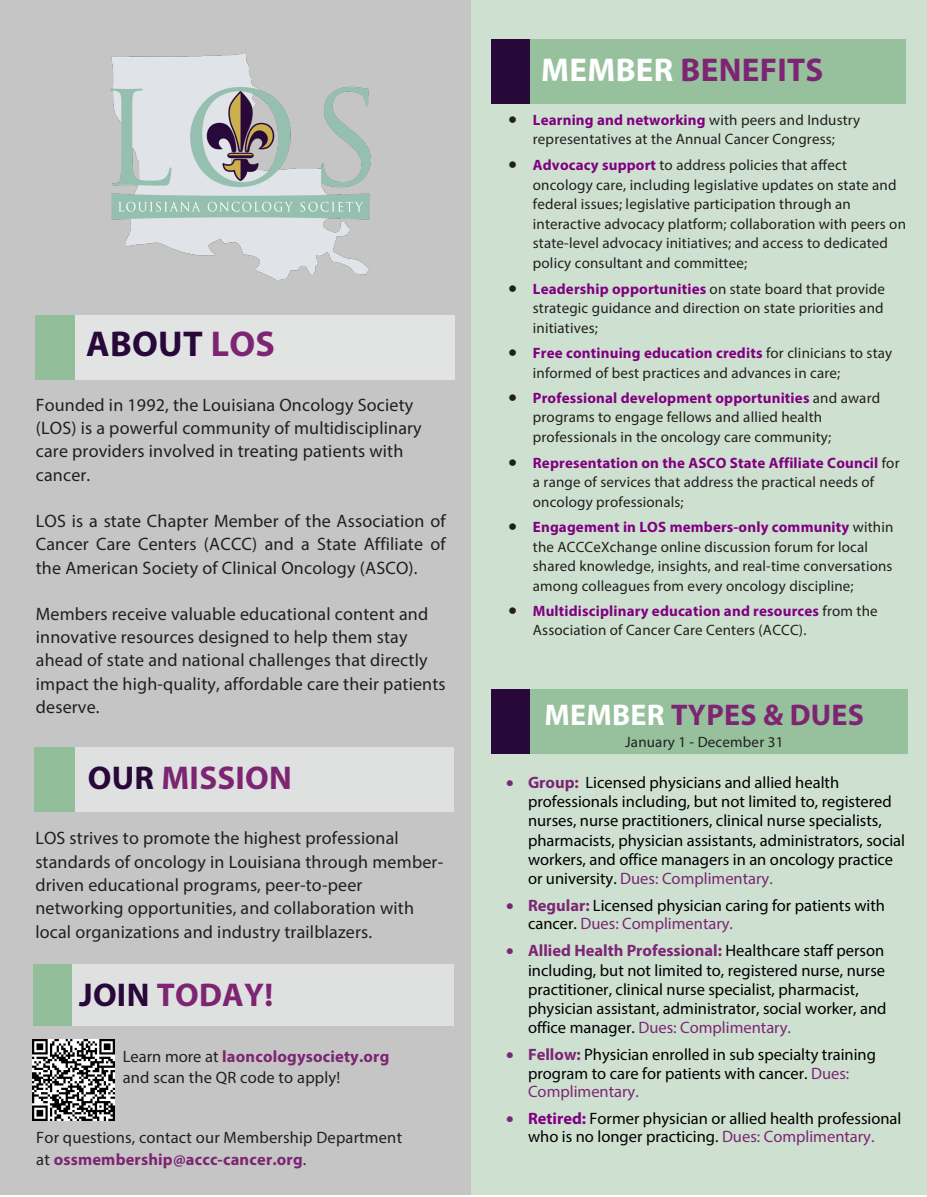
<style>
.page{position:relative;width:927px;height:1197px;background:#fff}
.page>*{position:absolute;margin:0;border:0;box-sizing:border-box;transform-origin:0 0}
.t1{font:700 36px "Myriad Pro";letter-spacing:.01em;color:#270839}
.t2{font:700 33px "Myriad Pro";letter-spacing:.01em;color:#7d2573}
.t3{font:700 30px "Myriad Pro";letter-spacing:.01em;color:#7d2573}
.t4{font:18px/23.4px "Myriad Pro";letter-spacing:.01em;color:#231f20}
.t5{font:16.5px/19.4px "Myriad Pro";color:#000}
.t6{font:16.5px/21.5px "Myriad Pro";letter-spacing:.01em;color:#231f20}
.t7{font:15px/19.5px "Myriad Pro";letter-spacing:.01em;color:#231f20}
.s1{color:#7d2573}
.s2{color:#270839}
.s3{font-weight:700;color:#7d2573}
.s4{color:#fff}
.s5{font-weight:700;color:#800080}
.s6{color:#7d2674}
.s7{font-weight:700;color:#7d2674}
</style>
<div class="page">
<div style="left:471px;top:0;width:456px;height:1195px;background:#cee1d1"></div>
<div style="left:0;top:0;width:471px;height:1195px;background:#c5c5c5"></div>
<div style="left:36px;top:315px;width:419px;height:64px;background:#e2e4e4"></div>
<div style="left:35px;top:747px;width:419px;height:65px;background:#e2e4e4"></div>
<div style="left:492px;top:39px;width:413px;height:65px;background:#93be9a"></div>
<div style="left:491px;top:39px;width:39px;height:65px;background:#270839"></div>
<div style="left:493px;top:689px;width:415px;height:64px;background:#93be9a"></div>
<div style="left:492px;top:689px;width:38px;height:64px;background:#270839"></div>
<div style="left:36px;top:315px;width:39px;height:64px;background:#93be9a"></div>
<div style="left:58px;top:964px;width:396px;height:61px;background:#e2e4e4"></div>
<div style="left:35px;top:747px;width:40px;height:65px;background:#93be9a"></div>
<div style="left:33px;top:964px;width:39px;height:61px;background:#93be9a"></div>
<img style="left:110px;top:52px;width:261px;height:228px">
<img style="left:33px;top:1039px;width:81px;height:82px">
<h1 class="t1" style="left:86px;top:321px;width:190px">ABOUT <span class="s1">LOS</span></h1>
<p class="t4" style="left:36px;top:393px;width:387px">Founded in 1992, the Louisiana Oncology Society (LOS) is a powerful community of multidisciplinary care providers involved in treating patients with cancer.</p>
<p class="t4" style="left:36px;top:509px;width:411px;text-align:justify">LOS is a state Chapter Member of the Association of Cancer Care Centers (ACCC) and a State Affiliate of the American Society of Clinical Oncology (ASCO).</p>
<p class="t4" style="left:36px;top:602px;width:411px">Members receive valuable educational content and innovative resources designed to help them stay ahead of state and national challenges that directly impact the high-quality, affordable care their patients deserve.</p>
<h2 class="t2" style="left:88px;top:757px;width:206px"><span class="s2">OUR</span> MISSION</h2>
<p class="t4" style="left:35px;top:826px;width:409px">LOS strives to promote the highest professional standards of oncology in Louisiana through member&shy;driven educational programs, peer-to-peer networking opportunities, and collaboration with local organizations and industry trailblazers.</p>
<h2 class="t2" style="left:79px;top:973px;width:196px"><span class="s2">JOIN</span> TODAY!</h2>
<p class="t6" style="left:123px;top:1045px;width:268px">Learn more at <span class="s3">laoncologysociety.org </span>and scan the QR code to apply!</p>
<p class="t6" style="left:36px;top:1127px;width:367px">For questions, contact our Membership Department at <span class="s3">ossmembership@accc-cancer.org</span>.</p>
<h2 class="t2" style="left:541px;top:49px;width:284px"><span class="s4">MEMBER</span> BENEFITS</h2>
<p class="t7" style="left:508px;top:110px;width:353px;line-height:19px;text-align:center">• <span class="s5">Learning and networking</span> with peers and Industry representatives at the Annual Cancer Congress;</p>
<p class="t7" style="left:533px;top:155px;width:375px;text-indent:-24px">• <span class="s5">Advocacy support</span> to address policies that affect oncology care, including legislative updates on state and federal issues; legislative participation through an interactive advocacy platform; collaboration with peers on state-level advocacy initiatives; and access to dedicated policy consultant and committee;</p>
<p class="t7" style="left:533px;top:279px;width:354px;text-align:justify;text-indent:-24px">• <span class="s5">Leadership opportunities</span> on state board that provide strategic guidance and direction on state priorities and initiatives;</p>
<p class="t7" style="left:533px;top:343px;width:361px;text-indent:-24px">• <span class="s5">Free continuing education credits</span> for clinicians to stay informed of best practices and advances in care;</p>
<p class="t7" style="left:533px;top:388px;width:349px;text-indent:-24px">• <span class="s5">Professional development opportunities</span> and award programs to engage fellows and allied health professionals in the oncology care community;</p>
<p class="t7" style="left:533px;top:453px;width:368px;text-indent:-24px">• <span class="s5">Representation on the ASCO State Affiliate Council</span> for a range of services that address the practical needs of oncology professionals;</p>
<p class="t7" style="left:533px;top:517px;width:362px;text-indent:-24px">• <span class="s5">Engagement in LOS members-only community</span> within the ACCCeXchange online discussion forum for local shared knowledge, insights, and real-time conversations among colleagues from every oncology discipline;</p>
<p class="t7" style="left:533px;top:602px;width:346px;line-height:18.9px;text-indent:-24px">• <span class="s5">Multidisciplinary education and resources</span> from the<br>Association of Cancer Care Centers (ACCC).</p>
<h3 class="t3" style="left:544px;top:695px;width:321px"><span class="s4">MEMBER</span> TYPES &amp; DUES</h3>
<p class="t7" style="left:625px;top:732px;width:160px">January 1 - December 31</p>
<p class="t5" style="left:528px;top:772px;width:379px;text-indent:-22px"><span class="s6">•</span> <span class="s7">Group:</span> Licensed physicians and allied health professionals including, but not limited to, registered nurses, nurse practitioners, clinical nurse specialists, pharmacists, physician assistants, administrators, social workers, and office managers in an oncology practice or university. <span class="s6">Dues: Complimentary.</span></p>
<p class="t5" style="left:528px;top:897px;width:359px;line-height:18px;text-indent:-22px"><span class="s6">•</span> <span class="s7">Regular:</span> Licensed physician caring for patients with cancer. <span class="s6">Dues: Complimentary.</span></p>
<p class="t5" style="left:528px;top:941px;width:360px;text-indent:-22px"><span class="s6">•</span> <span class="s7">Allied Health Professional:</span> Healthcare staff person including, but not limited to, registered nurse, nurse practitioner, clinical nurse specialist, pharmacist, physician assistant, administrator, social worker, and office manager. <span class="s6">Dues: Complimentary.</span></p>
<p class="t5" style="left:528px;top:1045px;width:349px;line-height:18.5px;text-indent:-22px"><span class="s6">•</span> <span class="s7">Fellow:</span> Physician enrolled in sub specialty training program to care for patients with cancer. <span class="s6">Dues:<br>Complimentary.</span></p>
<p class="t5" style="left:506px;top:1110px;width:397px;line-height:18px;text-align:center"><span class="s6">•</span> <span class="s5">Retired:</span> Former physician or allied health professional who is no longer practicing. <span class="s6">Dues: Complimentary.</span></p>
</div>
